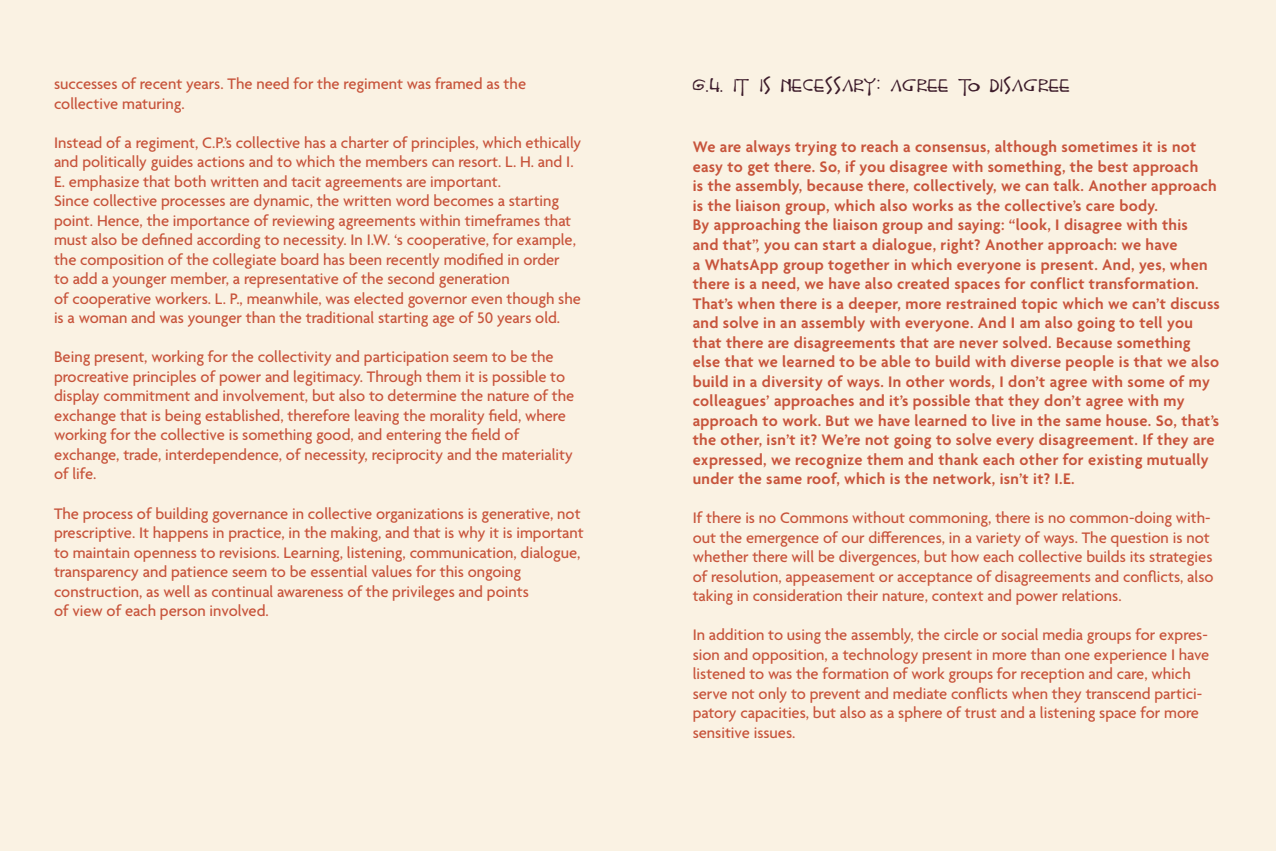
<style>
.page{position:relative;width:1276px;height:851px;background:#fff}
.page>*{position:absolute;margin:0;border:0;box-sizing:border-box;transform-origin:0 0}
.t1{font:18.6px "Epistolar";color:#3d1c2b}
.t2{font:500 16.5px/19.5px "Agenda";color:#c7543b}
.t3{font:600 16.5px/19.5px "Agenda";letter-spacing:.02em;color:#c7543b}
</style>
<div class="page">
<div style="left:0;top:0;width:1276px;height:850px;background:#faf2e3"></div>
<p class="t2" style="left:54px;top:75px;width:473px">successes of recent years. The need for the regiment was framed as the collective maturing.</p>
<p class="t2" style="left:54px;top:134px;width:529px">Instead of a regiment, C.P.’s collective has a charter of principles, which ethically and politically guides actions and to which the members can resort. L. H. and I.<br>E. emphasize that both written and tacit agreements are important.<br>Since collective processes are dynamic, the written word becomes a starting point. Hence, the importance of reviewing agreements within timeframes that must also be defined according to necessity. In I.W. ‘s cooperative, for example, the composition of the collegiate board has been recently modified in order<br>to add a younger member, a representative of the second generation<br>of cooperative workers. L. P., meanwhile, was elected governor even though she is a woman and was younger than the traditional starting age of 50 years old.</p>
<p class="t2" style="left:54px;top:348px;width:522px">Being present, working for the collectivity and participation seem to be the procreative principles of power and legitimacy. Through them it is possible to display commitment and involvement, but also to determine the nature of the exchange that is being established, therefore leaving the morality field, where working for the collective is something good, and entering the field of exchange, trade, interdependence, of necessity, reciprocity and the materiality of life.</p>
<p class="t2" style="left:54px;top:504px;width:531px">The process of building governance in collective organizations is generative, not prescriptive. It happens in practice, in the making, and that is why it is important to maintain openness to revisions. Learning, listening, communication, dialogue, transparency and patience seem to be essential values for this ongoing construction, as well as continual awareness of the privileges and points<br>of view of each person involved.</p>
<p class="t1" style="left:693px;top:74px;width:380px">6.4. IT IS NECESSARY: AGREE TO DISAGREE</p>
<p class="t3" style="left:693px;top:138px;width:529px">We are always trying to reach a consensus, although sometimes it is not easy to get there. So, if you disagree with something, the best approach<br>is the assembly, because there, collectively, we can talk. Another approach is the liaison group, which also works as the collective’s care body.<br>By approaching the liaison group and saying: “look, I disagree with this<br>and that”, you can start a dialogue, right? Another approach: we have<br>a WhatsApp group together in which everyone is present. And, yes, when there is a need, we have also created spaces for conflict transformation.<br>That’s when there is a deeper, more restrained topic which we can’t discuss and solve in an assembly with everyone. And I am also going to tell you that there are disagreements that are never solved. Because something else that we learned to be able to build with diverse people is that we also build in a diversity of ways. In other words, I don’t agree with some of my colleagues’ approaches and it’s possible that they don’t agree with my approach to work. But we have learned to live in the same house. So, that’s the other, isn’t it? We’re not going to solve every disagreement. If they are expressed, we recognize them and thank each other for existing mutually under the same roof, which is the network, isn’t it? I.E.</p>
<p class="t2" style="left:693px;top:509px;width:522px">If there is no Commons without commoning, there is no common-doing with&shy;out the emergence of our differences, in a variety of ways. The question is not whether there will be divergences, but how each collective builds its strategies of resolution, appeasement or acceptance of disagreements and conflicts, also taking in consideration their nature, context and power relations.</p>
<p class="t2" style="left:693px;top:626px;width:518px">In addition to using the assembly, the circle or social media groups for expres&shy;sion and opposition, a technology present in more than one experience I have listened to was the formation of work groups for reception and care, which serve not only to prevent and mediate conflicts when they transcend partici&shy;patory capacities, but also as a sphere of trust and a listening space for more sensitive issues.</p>
</div>
